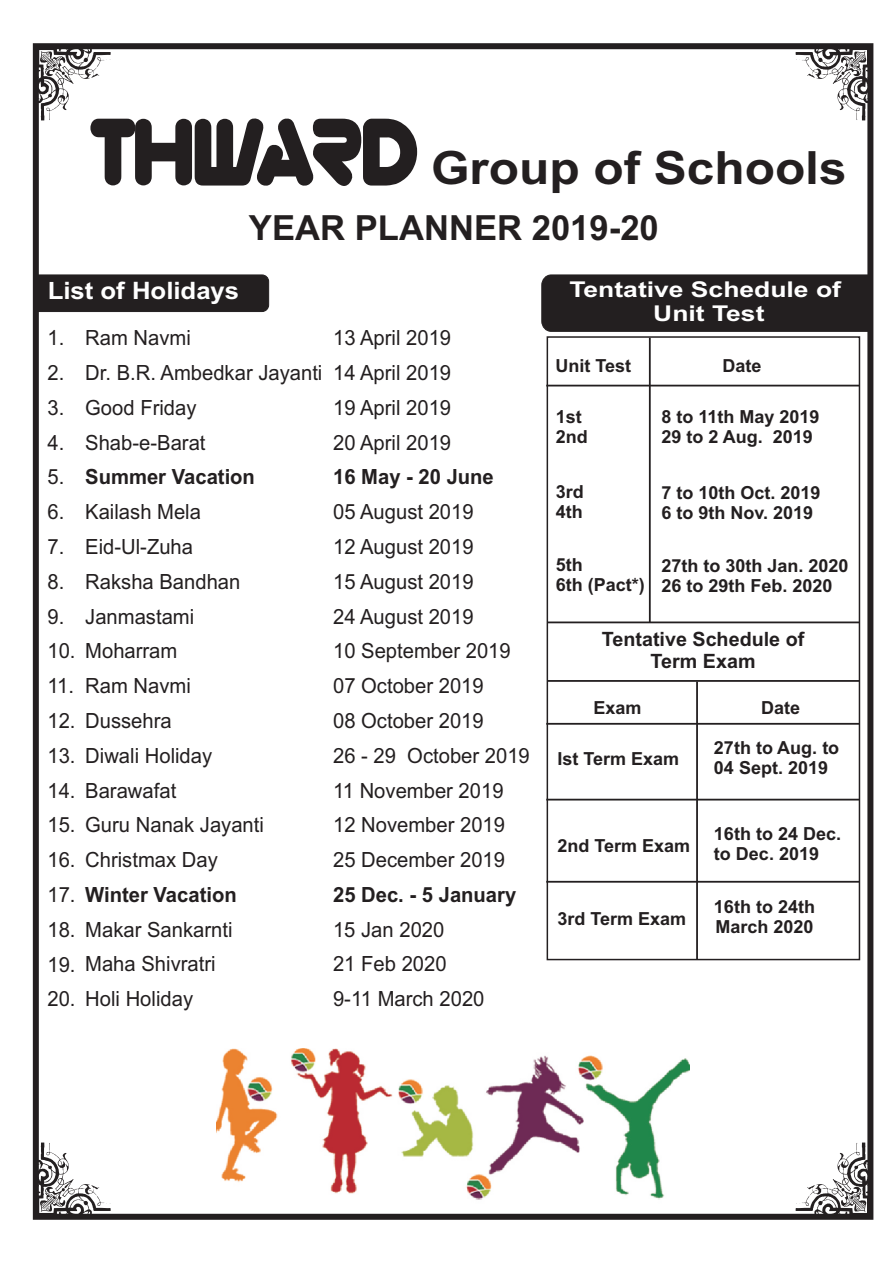
<style>
.page{position:relative;width:893px;height:1263px;background:#fff}
.page>*{position:absolute;margin:0;border:0;box-sizing:border-box;transform-origin:0 0}
.t1{font:111.75px "Zorque";color:#231f20;scale:.9 1}
.t2{font:700 45.9px "Arial";color:#231f20;scale:1.08 1}
.t3{font:700 34.65px "Arial";color:#231f20}
.t4{font:700 24px "Arial";color:#fff;scale:1.07 1}
.t5{font:700 21.75px/24.3px "Arial";color:#fff;text-align:center;scale:1.22 1}
.t6{font:21px/34.8px "Arial";color:#231f20}
.t7{font:700 21px "Arial";color:#231f20}
.t8{font:700 19.8px/21.9px "Arial";color:#231f20;text-align:center}
.t9{font:700 18px/20.1px "Arial";color:#231f20}
</style>
<div class="page">
<div style="left:40px;top:275px;width:229px;height:37px;background:#231f20"></div>
<div style="left:33px;top:43px;width:840px;height:1177px;border:6px solid #231f20"></div>
<hr style="left:649px;top:338px;width:2px;height:285px;background:#231f20">
<hr style="left:548px;top:680px;width:311px;height:2px;background:#231f20">
<hr style="left:696px;top:681px;width:2px;height:278px;background:#231f20">
<hr style="left:546px;top:799px;width:313px;height:1px;background:#231f20">
<hr style="left:546px;top:881px;width:313px;height:2px;background:#231f20">
<hr style="left:546px;top:385px;width:313px;height:1px;background:#231f20">
<hr style="left:546px;top:723px;width:313px;height:2px;background:#231f20">
<hr style="left:548px;top:621px;width:311px;height:2px;background:#231f20">
<img style="left:217px;top:1048px;width:472px;height:152px">
<svg style="left:36px;top:46px;width:75px;height:74px"></svg>
<svg style="left:796px;top:46px;width:74px;height:74px"></svg>
<svg style="left:36px;top:1142px;width:75px;height:75px"></svg>
<svg style="left:796px;top:1142px;width:74px;height:75px"></svg>
<div style="left:541px;top:275px;width:329px;height:57px;background:#231f20"></div>
<h1 class="t1" style="left:91px;top:82px;width:367px">THWARD</h1>
<h2 class="t2" style="left:431px;top:151px;width:386px">Group of Schools</h2>
<h3 class="t3" style="left:249px;top:216px;width:411px">YEAR PLANNER 2019-20</h3>
<p class="t4" style="left:48px;top:282px;width:180px">List of Holidays</p>
<p class="t5" style="left:569px;top:279px;width:224px">Tentative Schedule of<br>Unit Test</p>
<p class="t6" style="left:47px;top:322px;width:30px">1.<br>2.<br>3.<br>4.<br>5.<br>6.<br>7.<br>8.<br>9.<br>10.<br>11.<br>12.<br>13.<br>14.<br>15.<br>16.<br>17.<br>18.<br>19.<br>20.</p>
<p class="t6" style="left:85px;top:322px;width:239px">Ram Navmi<br>Dr. B.R. Ambedkar Jayanti<br>Good Friday<br>Shab-e-Barat</p>
<p class="t7" style="left:85px;top:469px;width:171px">Summer Vacation</p>
<p class="t6" style="left:85px;top:496px;width:180px">Kailash Mela<br>Eid-Ul-Zuha<br>Raksha Bandhan<br>Janmastami<br>Moharram<br>Ram Navmi<br>Dussehra<br>Diwali Holiday<br>Barawafat<br>Guru Nanak Jayanti<br>Christmax Day</p>
<p class="t7" style="left:85px;top:887px;width:153px">Winter Vacation</p>
<p class="t6" style="left:85px;top:914px;width:149px">Makar Sankarnti<br>Maha Shivratri<br>Holi Holiday</p>
<p class="t6" style="left:333px;top:322px;width:120px;text-align:justify">13 April 2019<br>14 April 2019<br>19 April 2019<br>20 April 2019</p>
<p class="t7" style="left:333px;top:469px;width:162px">16 May - 20 June</p>
<p class="t6" style="left:333px;top:496px;width:198px">05 August 2019<br>12 August 2019<br>15 August 2019<br>24 August 2019<br>10 September 2019<br>07 October 2019<br>08 October 2019<br>26 - 29 October 2019<br>11 November 2019<br>12 November 2019<br>25 December 2019</p>
<p class="t7" style="left:333px;top:887px;width:185px">25 Dec. - 5 January</p>
<p class="t6" style="left:333px;top:914px;width:153px">15 Jan 2020<br>21 Feb 2020<br>9-11 March 2020</p>
<p class="t9" style="left:555px;top:357px;width:77px">Unit Test</p>
<p class="t9" style="left:722px;top:357px;width:41px">Date</p>
<p class="t9" style="left:556px;top:408px;width:34px">1st<br>2nd</p>
<p class="t9" style="left:661px;top:408px;width:160px">8 to 11th May 2019<br>29 to 2 Aug. 2019</p>
<p class="t9" style="left:556px;top:484px;width:30px">3rd<br>4th</p>
<p class="t9" style="left:661px;top:484px;width:161px">7 to 10th Oct. 2019<br>6 to 9th Nov. 2019</p>
<p class="t9" style="left:556px;top:557px;width:91px">5th<br>6th (Pact*)</p>
<p class="t9" style="left:661px;top:557px;width:189px">27th to 30th Jan. 2020<br>26 to 29th Feb. 2020</p>
<p class="t8" style="left:602px;top:630px;width:204px">Tentative Schedule of<br>Term Exam</p>
<p class="t9" style="left:593px;top:699px;width:50px">Exam</p>
<p class="t9" style="left:558px;top:750px;width:123px">Ist Term Exam</p>
<p class="t9" style="left:558px;top:837px;width:134px">2nd Term Exam</p>
<p class="t9" style="left:558px;top:910px;width:130px">3rd Term Exam</p>
<p class="t9" style="left:761px;top:699px;width:41px">Date</p>
<p class="t9" style="left:714px;top:739px;width:127px">27th to Aug. to<br>04 Sept. 2019</p>
<p class="t9" style="left:714px;top:825px;width:129px">16th to 24 Dec. to Dec. 2019</p>
<p class="t9" style="left:714px;top:898px;width:103px">16th to 24th<br>March 2020</p>
</div>
